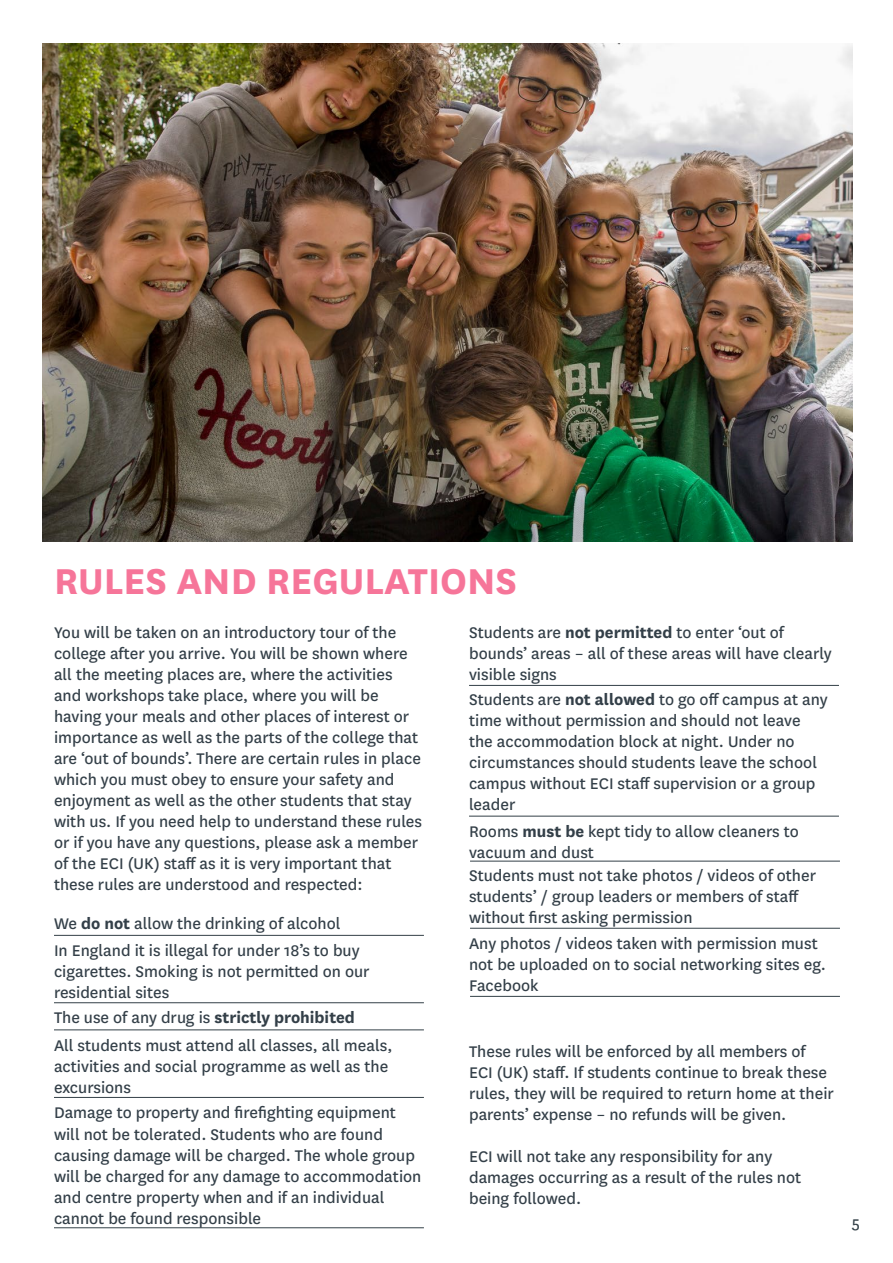
<style>
.page{position:relative;width:893px;height:1263px;background:#fff}
.page>*{position:absolute;margin:0;border:0;box-sizing:border-box;transform-origin:0 0}
.t1{font:700 42px "National";color:#f67599}
.t2{font:18px/21px "National";color:#333f48}
.t3{font:18px "National";color:#334047}
.s1{font-weight:700}
</style>
<div class="page">
<img style="left:42px;top:44px;width:810px;height:498px">
<hr style="left:54px;top:935px;width:370px;height:1px;background:#334047">
<hr style="left:54px;top:1002px;width:370px;height:1px;background:#334047">
<hr style="left:54px;top:1029px;width:370px;height:1px;background:#334047">
<hr style="left:54px;top:1097px;width:370px;height:1px;background:#334047">
<hr style="left:54px;top:1227px;width:370px;height:1px;background:#334047">
<hr style="left:469px;top:685px;width:370px;height:1px;background:#334047">
<hr style="left:469px;top:816px;width:370px;height:1px;background:#334047">
<hr style="left:470px;top:861px;width:370px;height:1px;background:#334047">
<hr style="left:470px;top:928px;width:370px;height:1px;background:#334047">
<hr style="left:470px;top:996px;width:370px;height:1px;background:#334047">
<h1 class="t1" style="left:54px;top:551px;width:465px">RULES AND REGULATIONS</h1>
<p class="t2" style="left:54px;top:621px;width:369px">You will be taken on an introductory tour of the college after you arrive. You will be shown where all the meeting places are, where the activities and workshops take place, where you will be having your meals and other places of interest or importance as well as the parts of the college that are ‘out of bounds’. There are certain rules in place which you must obey to ensure your safety and enjoyment as well as the other students that stay with us. If you need help to understand these rules or if you have any questions, please ask a member of the ECI (UK) staff as it is very important that these rules are understood and respected:</p>
<p class="t2" style="left:54px;top:909px;width:307px;line-height:27.2px">We <span class="s1">do not</span> allow the drinking of alcohol<br>In England it is illegal for under 18’s to buy</p>
<p class="t2" style="left:54px;top:960px;width:317px">cigarettes. Smoking is not permitted on our residential sites</p>
<p class="t2" style="left:54px;top:1003px;width:340px;line-height:27.2px">The use of any drug is <span class="s1">strictly prohibited<br></span>All students must attend all classes, all meals,</p>
<p class="t2" style="left:54px;top:1054px;width:336px">activities and social programme as well as the excursions</p>
<p class="t2" style="left:54px;top:1101px;width:369px">Damage to property and firefighting equipment will not be tolerated. Students who are found causing damage will be charged. The whole group will be charged for any damage to accommodation and centre property when and if an individual cannot be found responsible</p>
<p class="t2" style="left:469px;top:621px;width:364px">Students are <span class="s1">not permitted</span> to enter ‘out of bounds’ areas – all of these areas will have clearly visible signs</p>
<p class="t2" style="left:469px;top:688px;width:360px">Students are <span class="s1">not allowed</span> to go off campus at any time without permission and should not leave the accommodation block at night. Under no circumstances should students leave the school campus without ECI staff supervision or a group leader</p>
<p class="t2" style="left:469px;top:820px;width:331px">Rooms <span class="s1">must be</span> kept tidy to allow cleaners to vacuum and dust</p>
<p class="t2" style="left:469px;top:864px;width:349px">Students must not take photos / videos of other students’ / group leaders or members of staff without first asking permission</p>
<p class="t2" style="left:469px;top:932px;width:358px">Any photos / videos taken with permission must not be uploaded on to social networking sites eg.<br>Facebook</p>
<p class="t2" style="left:469px;top:1040px;width:366px">These rules will be enforced by all members of<br>ECI (UK) staff. If students continue to break these rules, they will be required to return home at their parents’ expense – no refunds will be given.</p>
<p class="t2" style="left:469px;top:1145px;width:334px">ECI will not take any responsibility for any damages occurring as a result of the rules not being followed.</p>
<p class="t3" style="left:852px;top:1211px;width:10px">5</p>
</div>
